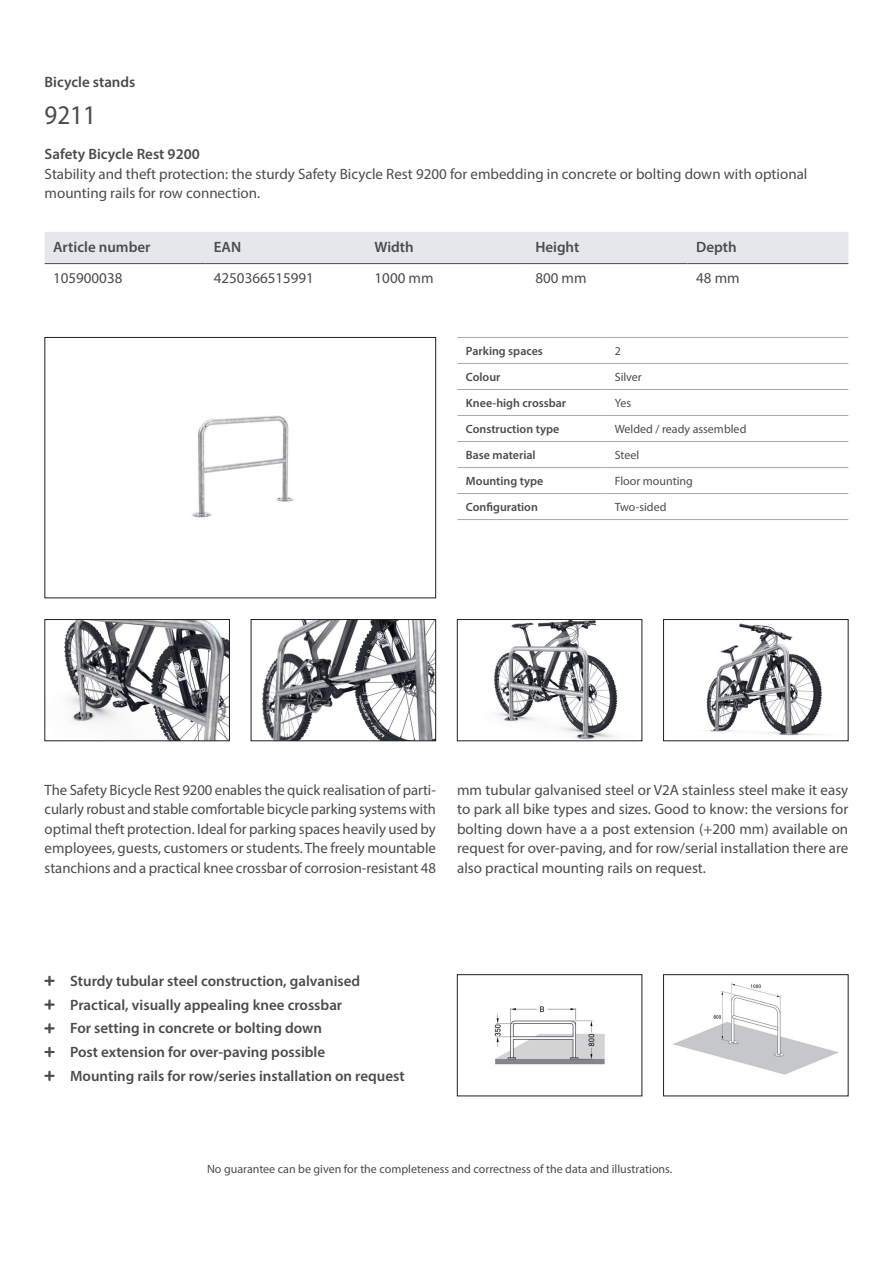
<style>
.page{position:relative;width:893px;height:1263px;background:#fff}
.page>*{position:absolute;margin:0;border:0;box-sizing:border-box;transform-origin:0 0}
.t1{font:semi-condensed 27px "Myriad Pro";color:#4b4c4d}
.t2{font:15px/19.5px "Myriad Pro";color:#4b4c4d;text-align:justify}
.t3{font:600 15px/23.7px "Myriad Pro";color:#4b4c4d}
.t4{font:12px "Myriad Pro";color:#4b4c4d}
.t5{font:600 12px "Myriad Pro";color:#4b4c4d}
</style>
<div class="page">
<img style="left:192px;top:415px;width:102px;height:103px">
<div style="left:45px;top:337px;width:391px;height:261px;border:1px solid #231f20"></div>
<img style="left:64px;top:621px;width:164px;height:118px">
<div style="left:45px;top:619px;width:185px;height:122px;border:1px solid #231f20"></div>
<img style="left:261px;top:621px;width:173px;height:118px">
<div style="left:251px;top:619px;width:185px;height:122px;border:1px solid #231f20"></div>
<img style="left:706px;top:623px;width:116px;height:113px">
<div style="left:663px;top:619px;width:185px;height:122px;border:1px solid #231f20"></div>
<img style="left:494px;top:621px;width:124px;height:118px">
<div style="left:457px;top:619px;width:185px;height:122px;border:1px solid #231f20"></div>
<div style="left:45px;top:232px;width:803px;height:31px;background:#e6e7e9"></div>
<hr style="left:45px;top:263px;width:160px;height:1px;background:#4b4c4d">
<hr style="left:205px;top:263px;width:161px;height:1px;background:#4b4c4d">
<hr style="left:366px;top:263px;width:161px;height:1px;background:#4b4c4d">
<hr style="left:527px;top:263px;width:161px;height:1px;background:#4b4c4d">
<hr style="left:688px;top:263px;width:160px;height:1px;background:#4b4c4d">
<hr style="left:457px;top:337px;width:149px;height:1px;background:#a8a9ad">
<hr style="left:606px;top:337px;width:242px;height:1px;background:#a8a9ad">
<hr style="left:457px;top:363px;width:149px;height:1px;background:#a8a9ad">
<hr style="left:606px;top:363px;width:242px;height:1px;background:#a8a9ad">
<hr style="left:457px;top:389px;width:149px;height:1px;background:#a8a9ad">
<hr style="left:606px;top:389px;width:242px;height:1px;background:#a8a9ad">
<hr style="left:457px;top:415px;width:149px;height:1px;background:#a8a9ad">
<hr style="left:606px;top:415px;width:242px;height:1px;background:#a8a9ad">
<hr style="left:457px;top:441px;width:149px;height:1px;background:#a8a9ad">
<hr style="left:606px;top:441px;width:242px;height:1px;background:#a8a9ad">
<hr style="left:457px;top:467px;width:149px;height:1px;background:#a8a9ad">
<hr style="left:606px;top:467px;width:242px;height:1px;background:#a8a9ad">
<hr style="left:457px;top:493px;width:149px;height:1px;background:#a8a9ad">
<hr style="left:606px;top:493px;width:242px;height:1px;background:#a8a9ad">
<hr style="left:457px;top:519px;width:149px;height:1px;background:#a8a9ad">
<hr style="left:606px;top:519px;width:242px;height:1px;background:#a8a9ad">
<img style="left:673px;top:982px;width:166px;height:93px">
<div style="left:663px;top:974px;width:185px;height:122px;border:1px solid #231f20"></div>
<img style="left:494px;top:1006px;width:111px;height:59px">
<div style="left:457px;top:974px;width:185px;height:122px;border:1px solid #231f20"></div>
<p class="t3" style="left:45px;top:70px;width:92px">Bicycle stands</p>
<h1 class="t1" style="left:45px;top:99px;width:53px">9211</h1>
<p class="t3" style="left:45px;top:142px;width:157px">Safety Bicycle Rest 9200</p>
<p class="t2" style="left:45px;top:164px;width:764px">Stability and theft protection: the sturdy Safety Bicycle Rest 9200 for embedding in concrete or bolting down with optional mounting rails for row connection.</p>
<p class="t3" style="left:53px;top:234px;width:99px">Article number</p>
<p class="t3" style="left:214px;top:234px;width:29px">EAN</p>
<p class="t3" style="left:375px;top:234px;width:41px">Width</p>
<p class="t3" style="left:535px;top:234px;width:46px">Height</p>
<p class="t3" style="left:696px;top:234px;width:42px">Depth</p>
<p class="t2" style="left:53px;top:268px;width:71px">105900038</p>
<p class="t2" style="left:214px;top:268px;width:102px">4250366515991</p>
<p class="t2" style="left:375px;top:268px;width:60px">1000 mm</p>
<p class="t2" style="left:535px;top:268px;width:53px">800 mm</p>
<p class="t2" style="left:696px;top:268px;width:45px">48 mm</p>
<p class="t5" style="left:466px;top:343px;width:78px">Parking spaces</p>
<p class="t4" style="left:615px;top:344px;width:8px">2</p>
<p class="t5" style="left:466px;top:369px;width:36px">Colour</p>
<p class="t4" style="left:615px;top:370px;width:29px">Silver</p>
<p class="t5" style="left:466px;top:395px;width:102px">Knee-high crossbar</p>
<p class="t4" style="left:615px;top:396px;width:18px">Yes</p>
<p class="t5" style="left:466px;top:421px;width:95px">Construction type</p>
<p class="t4" style="left:615px;top:422px;width:133px">Welded / ready assembled</p>
<p class="t5" style="left:466px;top:447px;width:71px">Base material</p>
<p class="t4" style="left:615px;top:448px;width:26px">Steel</p>
<p class="t5" style="left:466px;top:473px;width:79px">Mounting type</p>
<p class="t4" style="left:615px;top:474px;width:80px">Floor mounting</p>
<p class="t5" style="left:466px;top:499px;width:74px">Configuration</p>
<p class="t4" style="left:615px;top:500px;width:53px">Two-sided</p>
<p class="t2" style="left:45px;top:780px;width:393px">The Safety Bicycle Rest 9200 enables the quick realisation of parti&shy;cularly robust and stable comfortable bicycle parking systems with optimal theft protection. Ideal for parking spaces heavily used by employees, guests, customers or students. The freely mountable stanchions and a practical knee crossbar of corrosion-resistant 48</p>
<p class="t2" style="left:457px;top:780px;width:393px">mm tubular galvanised steel or V2A stainless steel make it easy to park all bike types and sizes. Good to know: the versions for bolting down have a a post extension (+200 mm) available on request for over-paving, and for row/serial installation there are also practical mounting rails on request.</p>
<p class="t3" style="left:70px;top:968px;width:336px">Sturdy tubular steel construction, galvanised Practical, visually appealing knee crossbar<br>For setting in concrete or bolting down<br>Post extension for over-paving possible<br>Mounting rails for row/series installation on request</p>
<p class="t4" style="left:207px;top:1161px;width:467px">No guarantee can be given for the completeness and correctness of the data and illustrations.</p>
</div>
